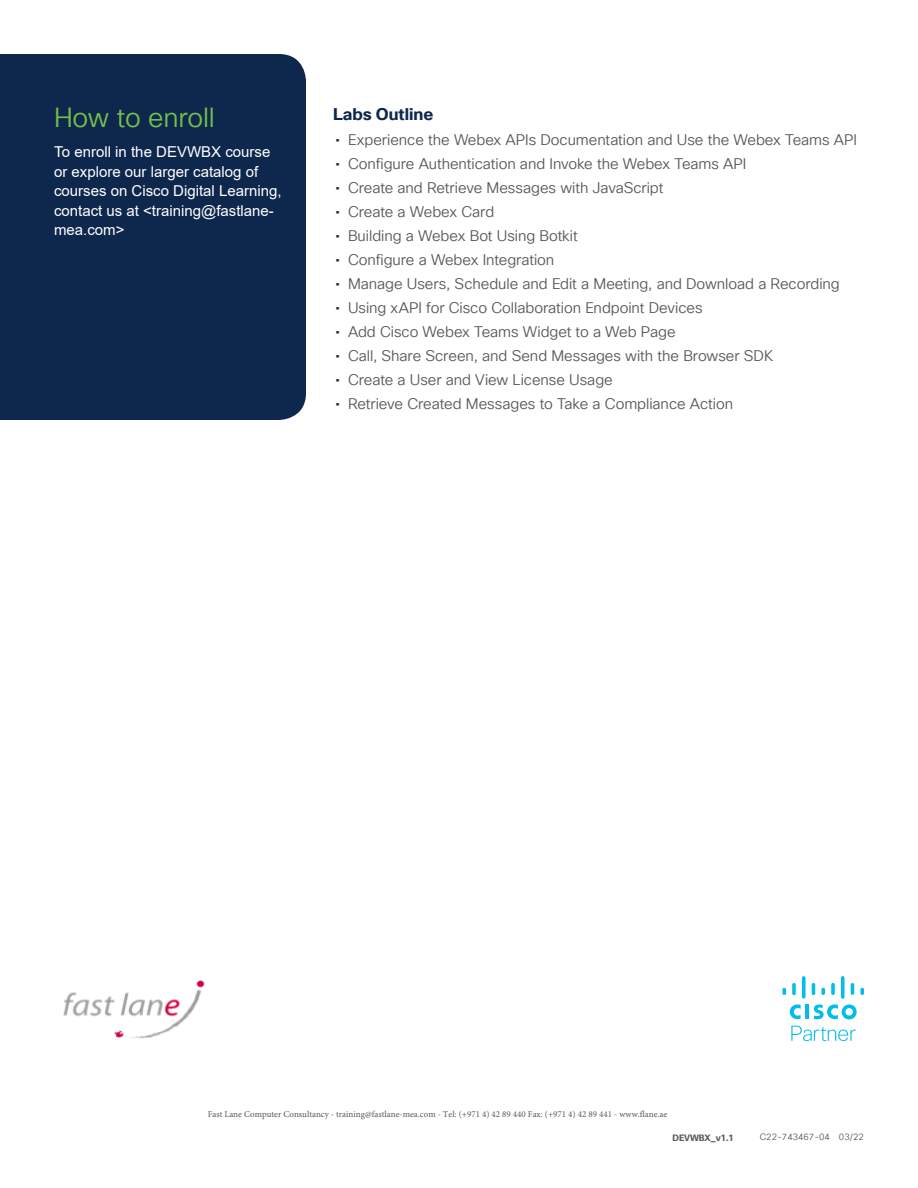
<style>
.page{position:relative;width:918px;height:1188px;background:#fff}
.page>*{position:absolute;margin:0;border:0;box-sizing:border-box;transform-origin:0 0}
.Body_White{font:27px "Cisco Sans TT Light";letter-spacing:-.01em;color:#74bf4b}
.Subhead3_Midnight_bl{font:700 16.5px "Cisco Sans TT";color:#0d274d}
.t1{font:15px "Cisco Sans TT Light";letter-spacing:-.005em;color:#57585a}
.Body_White-2{font:15px/19.5px "Arial";color:#fff}
.Footer_white{font:9px "Minion Pro";color:#57585a}
.Footer_white-2{font:9px "Cisco Sans TT Light";color:#57585a}
.Footer_white-3{font:700 9px "Cisco Sans TT";letter-spacing:-.01em;color:#57585a}
.s1{font-family:"Cisco Sans TT";color:#0d274d}
</style>
<div class="page">
<div style="left:0;top:54px;width:306px;height:366px;background:#0d274d"></div>
<svg style="left:791px;top:1026px;width:65px;height:16px"></svg>
<hr style="left:806px;top:1005px;width:3px;height:14px;background:#00bdeb">
<svg style="left:814px;top:1004px;width:43px;height:16px"></svg>
<svg style="left:782px;top:976px;width:24px;height:43px"></svg>
<svg style="left:812px;top:983px;width:3px;height:12px"></svg>
<svg style="left:821px;top:988px;width:4px;height:7px"></svg>
<svg style="left:831px;top:983px;width:4px;height:12px"></svg>
<svg style="left:841px;top:976px;width:4px;height:23px"></svg>
<svg style="left:851px;top:983px;width:3px;height:12px"></svg>
<svg style="left:860px;top:987px;width:4px;height:8px"></svg>
<img style="left:63px;top:980px;width:142px;height:59px">
<p class="Body_White" style="left:54px;top:100px;width:162px">How to enroll</p>
<p class="Body_White-2" style="left:54px;top:142px;width:229px">To enroll in the DEVWBX course or explore our larger catalog of courses on Cisco Digital Learning, contact us at &lt;training@fastlane&shy;mea.com&gt;</p>
<p class="Subhead3_Midnight_bl" style="left:333px;top:103px;width:102px">Labs Outline</p>
<p class="t1" style="left:335px;top:130px;width:523px"><span class="s1">•</span> Experience the Webex APIs Documentation and Use the Webex Teams API</p>
<p class="t1" style="left:335px;top:154px;width:412px"><span class="s1">•</span> Configure Authentication and Invoke the Webex Teams API</p>
<p class="t1" style="left:335px;top:178px;width:329px"><span class="s1">•</span> Create and Retrieve Messages with JavaScript</p>
<p class="t1" style="left:335px;top:202px;width:160px"><span class="s1">•</span> Create a Webex Card</p>
<p class="t1" style="left:335px;top:226px;width:244px"><span class="s1">•</span> Building a Webex Bot Using Botkit</p>
<p class="t1" style="left:335px;top:250px;width:220px"><span class="s1">•</span> Configure a Webex Integration</p>
<p class="t1" style="left:335px;top:274px;width:506px"><span class="s1">•</span> Manage Users, Schedule and Edit a Meeting, and Download a Recording</p>
<p class="t1" style="left:335px;top:298px;width:369px"><span class="s1">•</span> Using xAPI for Cisco Collaboration Endpoint Devices</p>
<p class="t1" style="left:335px;top:322px;width:342px"><span class="s1">•</span> Add Cisco Webex Teams Widget to a Web Page</p>
<p class="t1" style="left:335px;top:346px;width:439px"><span class="s1">•</span> Call, Share Screen, and Send Messages with the Browser SDK</p>
<p class="t1" style="left:335px;top:370px;width:279px"><span class="s1">•</span> Create a User and View License Usage</p>
<p class="t1" style="left:335px;top:394px;width:399px"><span class="s1">•</span> Retrieve Created Messages to Take a Compliance Action</p>
<p class="Footer_white" style="left:208px;top:1109px;width:461px">Fast Lane Computer Consultancy - training@fastlane-mea.com - Tel: (+971 4) 42 89 440 Fax: (+971 4) 42 89 441 - www.flane.ae</p>
<p class="Footer_white-3" style="left:673px;top:1132px;width:63px">DEVWBX_v1.1</p>
<p class="Footer_white-2" style="left:760px;top:1131px;width:106px">C22-743467-04 03/22</p>
</div>
